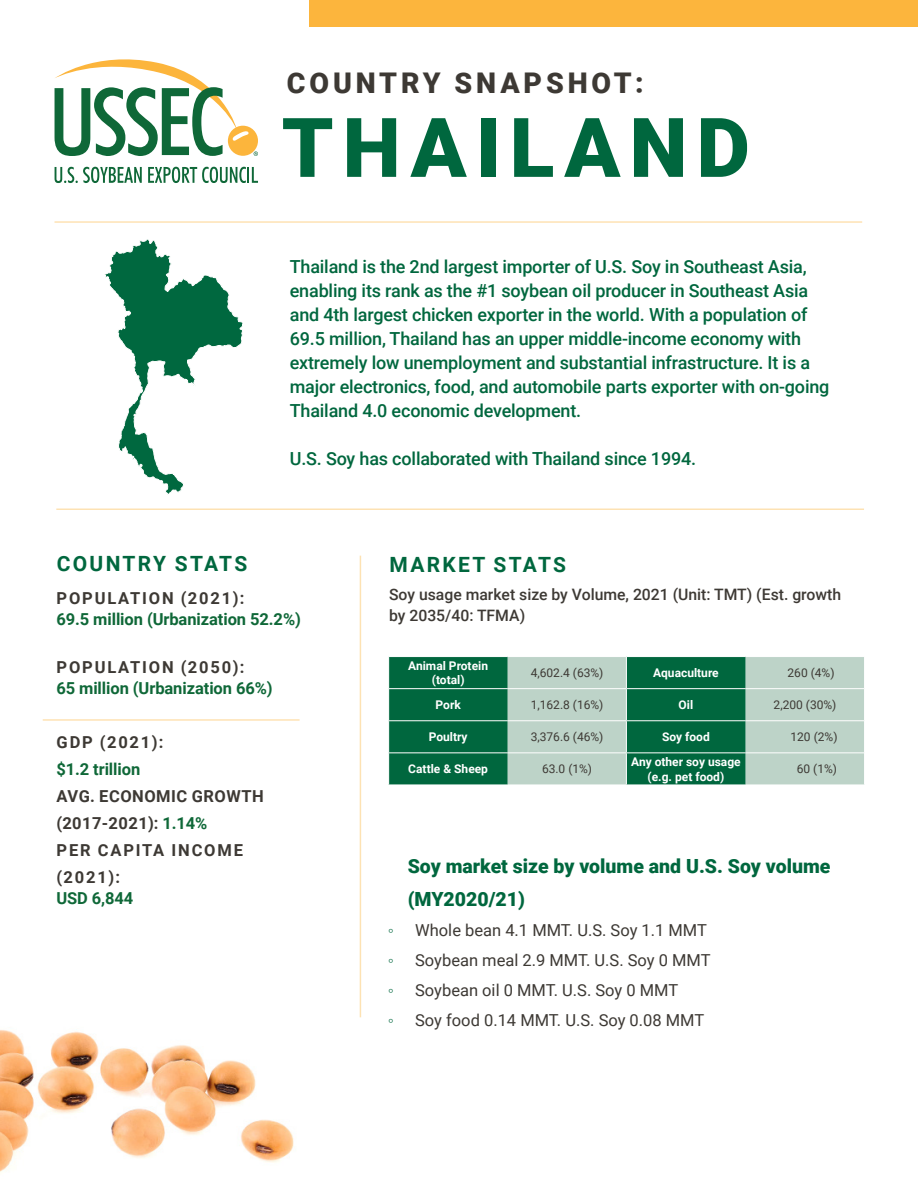
<style>
.page{position:relative;width:918px;height:1188px;background:#fff}
.page>*{position:absolute;margin:0;border:0;box-sizing:border-box;transform-origin:0 0}
.t1{font:900 82.5px "Roboto";letter-spacing:.11em;color:#00673e}
.t2{font:900 28.5px "Roboto";letter-spacing:.135em;color:#3d3934}
.t3{font:700 21px "Roboto";letter-spacing:.11em;color:#00673e}
.t4{font:900 19.5px/33px "Roboto";color:#00673e}
.t5{font:500 18px/24px "Roboto";letter-spacing:-.01em;color:#00673e}
.t6{font:16.5px "Roboto";color:#3d3934}
.t7{font:700 16.5px/21px "Roboto";letter-spacing:-.005em;color:#0f6838}
.t8{font:700 16.5px/27px "Roboto";letter-spacing:.11em;color:#3d3934}
.t9{font:700 16.5px/27px "Roboto";letter-spacing:.03em;color:#3d3934}
.t10{font:500 15.75px/21px "Roboto";color:#3d3934}
.t11{font:15.75px "Verdana";color:#00673e}
.t12{font:700 12px/14.4px "Roboto";color:#fff;text-align:center}
.t13{font:12px "Roboto";color:#3d3934}
.s1{color:#3d3934}
.s2{color:#0f6838}
</style>
<div class="page">
<img style="left:0;top:1030px;width:294px;height:142px">
<hr style="left:55px;top:221px;width:807px;height:2px;background:#fcb53d">
<hr style="left:56px;top:508px;width:808px;height:2px;background:#fcb53d">
<hr style="left:360px;top:556px;width:1px;height:461px;background:#fcb53d">
<div style="left:310px;top:0;width:608px;height:27px;background:#fcb53d"></div>
<hr style="left:43px;top:719px;width:257px;height:2px;background:#fcb53d">
<svg style="left:55px;top:167px;width:87px;height:16px"></svg>
<svg style="left:148px;top:167px;width:110px;height:16px"></svg>
<svg style="left:55px;top:59px;width:203px;height:97px"></svg>
<div style="left:389px;top:657px;width:119px;height:128px;background:#00673e"></div>
<div style="left:508px;top:657px;width:356px;height:128px;background:#bdd3c8"></div>
<div style="left:627px;top:657px;width:118px;height:128px;background:#00673e"></div>
<hr style="left:508px;top:688px;width:118px;height:1px;background:#fff">
<hr style="left:626px;top:688px;width:119px;height:1px;background:#fff">
<hr style="left:745px;top:688px;width:119px;height:1px;background:#fff">
<hr style="left:388px;top:720px;width:120px;height:1px;background:#fff">
<hr style="left:508px;top:720px;width:118px;height:1px;background:#fff">
<hr style="left:626px;top:720px;width:119px;height:1px;background:#fff">
<hr style="left:745px;top:720px;width:119px;height:1px;background:#fff">
<hr style="left:508px;top:752px;width:118px;height:1px;background:#fff">
<hr style="left:626px;top:752px;width:119px;height:1px;background:#fff">
<hr style="left:745px;top:752px;width:119px;height:1px;background:#fff">
<hr style="left:626px;top:657px;width:1px;height:31px;background:#fff">
<hr style="left:388px;top:688px;width:120px;height:1px;background:#fff">
<hr style="left:626px;top:689px;width:1px;height:31px;background:#fff">
<hr style="left:626px;top:721px;width:1px;height:31px;background:#fff">
<hr style="left:388px;top:752px;width:120px;height:1px;background:#fff">
<hr style="left:626px;top:753px;width:1px;height:32px;background:#fff">
<svg style="left:105px;top:239px;width:138px;height:256px"></svg>
<p class="t2" style="left:287px;top:63px;width:358px">COUNTRY SNAPSHOT:</p>
<p class="t1" style="left:282px;top:90px;width:470px">THAILAND</p>
<p class="t3" style="left:57px;top:549px;width:192px">COUNTRY STATS</p>
<p class="t5" style="left:290px;top:254px;width:541px">Thailand is the 2nd largest importer of U.S. Soy in Southeast Asia, enabling its rank as the #1 soybean oil producer in Southeast Asia and 4th largest chicken exporter in the world. With a population of 69.5 million, Thailand has an upper middle-income economy with extremely low unemployment and substantial infrastructure. It is a major electronics, food, and automobile parts exporter with on-going Thailand 4.0 economic development.</p>
<p class="t5" style="left:290px;top:446px;width:408px">U.S. Soy has collaborated with Thailand since 1994.</p>
<p class="t3" style="left:389px;top:550px;width:178px">MARKET STATS</p>
<p class="t8" style="left:57px;top:584px;width:189px">POPULATION (2021):</p>
<p class="t7" style="left:56px;top:608px;width:246px">69.5 million (Urbanization 52.2%)</p>
<p class="t7" style="left:56px;top:656px;width:218px"><span class="s1">POPULATION (2050):<br></span>65 million (Urbanization 66%)</p>
<p class="t8" style="left:57px;top:728px;width:108px">GDP (2021):</p>
<p class="t7" style="left:56px;top:758px;width:85px">$1.2 trillion</p>
<p class="t9" style="left:56px;top:782px;width:209px">AVG. ECONOMIC GROWTH (2017-2021): <span class="s2">1.14%</span></p>
<p class="t8" style="left:56px;top:836px;width:188px">PER CAPITA INCOME (2021):</p>
<p class="t7" style="left:56px;top:887px;width:79px">USD 6,844</p>
<p class="t10" style="left:389px;top:583px;width:454px">Soy usage market size by Volume, 2021 (Unit: TMT) (Est. growth by 2035/40: TFMA)</p>
<p class="t12" style="left:408px;top:658px;width:81px">Animal Protein (total)</p>
<p class="t13" style="left:531px;top:664px;width:74px">4,602.4 (63%)</p>
<p class="t12" style="left:653px;top:665px;width:67px">Aquaculture</p>
<p class="t13" style="left:788px;top:664px;width:49px">260 (4%)</p>
<p class="t12" style="left:436px;top:697px;width:27px">Pork</p>
<p class="t13" style="left:531px;top:697px;width:74px">1,162.8 (16%)</p>
<p class="t12" style="left:679px;top:697px;width:16px">Oil</p>
<p class="t13" style="left:774px;top:697px;width:64px">2,200 (30%)</p>
<p class="t12" style="left:429px;top:729px;width:40px">Poultry</p>
<p class="t13" style="left:531px;top:729px;width:74px">3,376.6 (46%)</p>
<p class="t12" style="left:662px;top:729px;width:49px">Soy food</p>
<p class="t13" style="left:790px;top:729px;width:49px">120 (2%)</p>
<p class="t12" style="left:408px;top:761px;width:81px">Cattle &amp; Sheep</p>
<p class="t13" style="left:542px;top:761px;width:52px">63.0 (1%)</p>
<p class="t12" style="left:631px;top:754px;width:111px">Any other soy usage (e.g. pet food)</p>
<p class="t13" style="left:797px;top:761px;width:42px">60 (1%)</p>
<p class="t4" style="left:408px;top:849px;width:424px">Soy market size by volume and U.S. Soy volume (MY2020/21)</p>
<p class="t11" style="left:388px;top:921px;width:7px">◦</p>
<p class="t6" style="left:415px;top:919px;width:293px">Whole bean 4.1 MMT. U.S. Soy 1.1 MMT</p>
<p class="t11" style="left:388px;top:951px;width:7px">◦</p>
<p class="t6" style="left:415px;top:949px;width:297px">Soybean meal 2.9 MMT. U.S. Soy 0 MMT</p>
<p class="t11" style="left:388px;top:981px;width:7px">◦</p>
<p class="t6" style="left:415px;top:979px;width:264px">Soybean oil 0 MMT. U.S. Soy 0 MMT</p>
<p class="t11" style="left:388px;top:1011px;width:7px">◦</p>
<p class="t6" style="left:415px;top:1009px;width:291px">Soy food 0.14 MMT. U.S. Soy 0.08 MMT</p>
</div>
